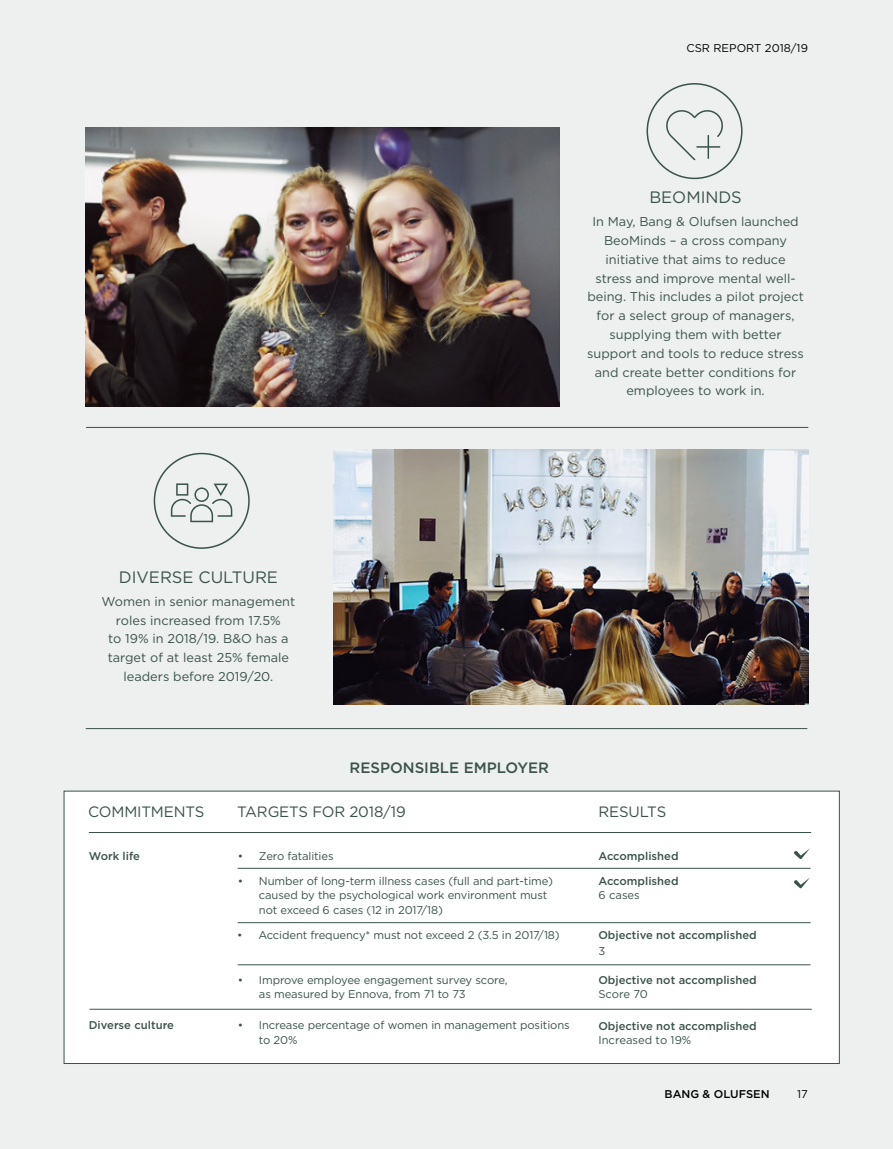
<style>
.page{position:relative;width:893px;height:1149px;background:#fff}
.page>*{position:absolute;margin:0;border:0;box-sizing:border-box;transform-origin:0 0}
.t1{font:16.5px "Gotham";color:#3a524a}
.t2{font:15px "Gotham";letter-spacing:-.01em;color:#3a524a}
.t3{font:500 15px "Gotham";color:#3a524a}
.t4{font:12.75px/18.8px "Gotham";color:#3a524a;text-align:center}
.t5{font:11.25px/14.2px "Gotham";letter-spacing:-.01em;color:#3a524a}
.t6{font:500 11.25px "Gotham";color:#3a524a}
.t7{font:11.25px "Gotham";color:#000}
.t8{font:500 11.25px "Gotham";color:#000}
</style>
<div class="page">
<div style="left:0;top:0;width:893px;height:1148px;background:#edf0ee"></div>
<hr style="left:86px;top:427px;width:722px;height:1px;background:#3a524a">
<img style="left:85px;top:128px;width:475px;height:278px">
<img style="left:333px;top:449px;width:476px;height:255px">
<div style="left:64px;top:790px;width:776px;height:273px;background:#fff"></div>
<hr style="left:238px;top:867px;width:573px;height:1px;background:#3a524a">
<hr style="left:238px;top:922px;width:573px;height:1px;background:#3a524a">
<hr style="left:238px;top:964px;width:573px;height:1px;background:#3a524a">
<hr style="left:89px;top:1008px;width:723px;height:1px;background:#3a524a">
<svg style="left:794px;top:848px;width:16px;height:11px"></svg>
<svg style="left:794px;top:877px;width:16px;height:11px"></svg>
<hr style="left:89px;top:831px;width:722px;height:1px;background:#3a524a">
<hr style="left:86px;top:728px;width:721px;height:1px;background:#3a524a">
<svg style="left:154px;top:452px;width:96px;height:96px"></svg>
<svg style="left:646px;top:83px;width:96px;height:96px"></svg>
<p class="t7" style="left:686px;top:40px;width:123px">CSR REPORT 2018/19</p>
<p class="t1" style="left:649px;top:187px;width:94px">BEOMINDS</p>
<p class="t4" style="left:587px;top:212px;width:218px">In May, Bang &amp; Olufsen launched<br>BeoMinds – a cross company initiative that aims to reduce stress and improve mental well&shy;being. This includes a pilot project for a select group of managers, supplying them with better support and tools to reduce stress and create better conditions for employees to work in.</p>
<p class="t1" style="left:119px;top:566px;width:161px">DIVERSE CULTURE</p>
<p class="t4" style="left:102px;top:591px;width:195px">Women in senior management roles increased from 17.5%<br>to 19% in 2018/19. B&amp;O has a target of at least 25% female leaders before 2019/20.</p>
<p class="t3" style="left:350px;top:757px;width:201px">RESPONSIBLE EMPLOYER</p>
<p class="t2" style="left:88px;top:802px;width:118px">COMMITMENTS</p>
<p class="t2" style="left:237px;top:802px;width:170px">TARGETS FOR 2018/19</p>
<p class="t2" style="left:598px;top:802px;width:69px">RESULTS</p>
<p class="t6" style="left:89px;top:848px;width:53px">Work life</p>
<p class="t6" style="left:89px;top:1017px;width:87px">Diverse culture</p>
<p class="t5" style="left:238px;top:848px;width:97px">• Zero fatalities</p>
<p class="t5" style="left:259px;top:873px;width:295px;text-indent:-21px">• Number of long-term illness cases (full and part-time) caused by the psychological work environment must not exceed 6 cases (12 in 2017/18)</p>
<p class="t5" style="left:237px;top:927px;width:324px">• Accident frequency* must not exceed 2 (3.5 in 2017/18)</p>
<p class="t5" style="left:259px;top:971px;width:250px;text-indent:-21px">• Improve employee engagement survey score, as measured by Ennova, from 71 to 73</p>
<p class="t5" style="left:259px;top:1017px;width:312px;text-indent:-21px">• Increase percentage of women in management positions to 20%</p>
<p class="t6" style="left:598px;top:848px;width:82px">Accomplished</p>
<p class="t6" style="left:598px;top:873px;width:82px">Accomplished</p>
<p class="t5" style="left:598px;top:887px;width:43px">6 cases</p>
<p class="t6" style="left:598px;top:927px;width:160px">Objective not accomplished</p>
<p class="t5" style="left:598px;top:942px;width:8px">3</p>
<p class="t6" style="left:598px;top:971px;width:160px">Objective not accomplished</p>
<p class="t5" style="left:598px;top:986px;width:51px">Score 70</p>
<p class="t6" style="left:598px;top:1017px;width:160px">Objective not accomplished</p>
<p class="t5" style="left:598px;top:1032px;width:94px">Increased to 19%</p>
<p class="t8" style="left:664px;top:1086px;width:107px">BANG &amp; OLUFSEN</p>
<p class="t7" style="left:797px;top:1086px;width:12px">17</p>
</div>
